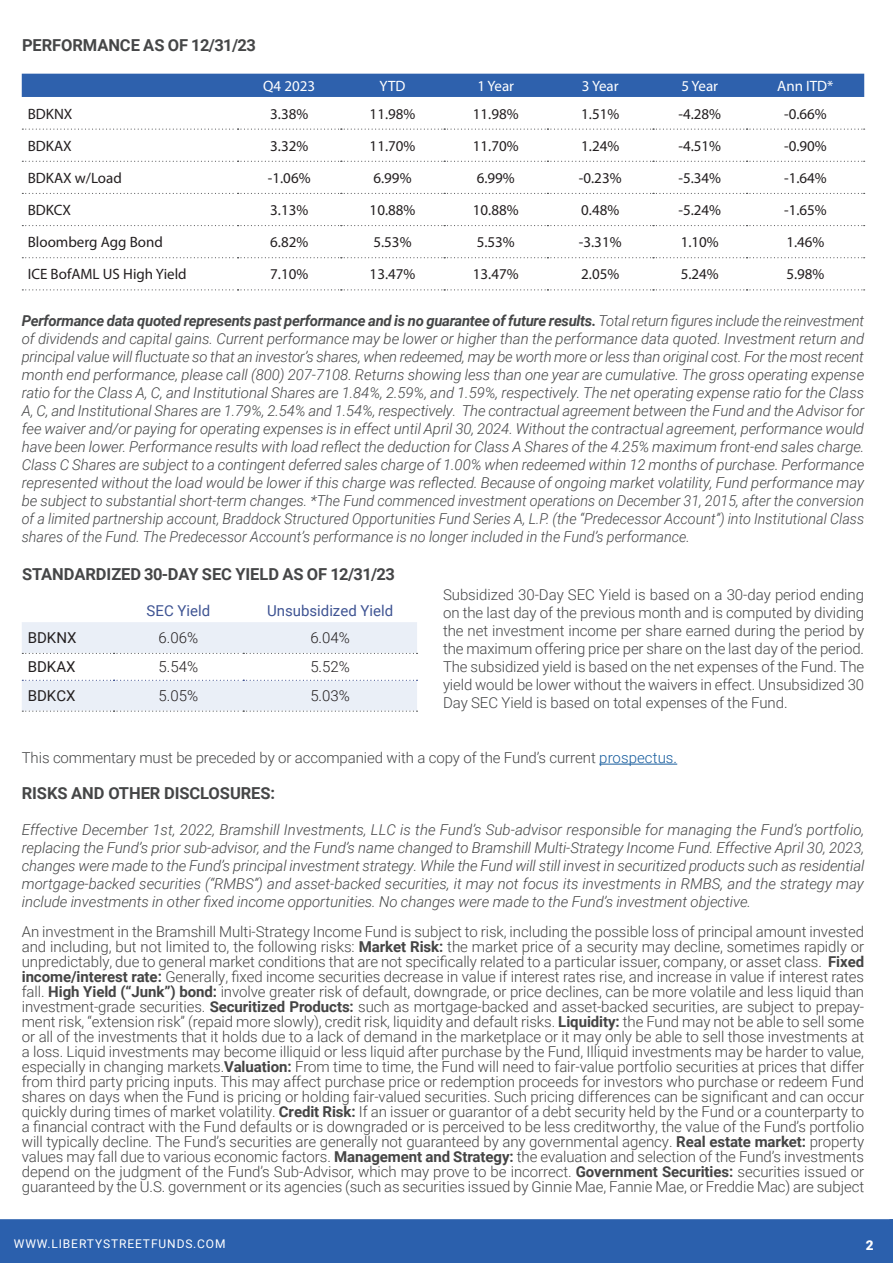
<style>
.page{position:relative;width:893px;height:1263px;background:#fff}
.page>*{position:absolute;margin:0;border:0;box-sizing:border-box;transform-origin:0 0}
.t1{font:700 16.5px "Roboto";letter-spacing:-.005em;color:#454647}
.t2{font:300 15px/15px "Roboto";letter-spacing:-.005em;color:#454545;text-align:justify}
.t3{font:italic 300 15px/18px "Roboto";letter-spacing:-.005em;color:#454647;text-align:justify}
.t4{font:300 15px/18px "Roboto";letter-spacing:-.005em;color:#454647;text-align:justify}
.t5{font:15px "Myriad Pro";color:#231f20}
.t6{font:15px "Myriad Pro";color:#fff}
.t7{font:300 15px "Roboto";color:#231f20}
.t8{font:15px "Roboto";color:#3f5493}
.t9{font:15px "Roboto";color:#231f20}
.t10{font:900 13.5px "Roboto";color:#fff}
.t11{font:12px "Roboto";letter-spacing:.075em;color:#fff}
.s1{font-weight:700}
.s2{color:#454648}
.s3{color:#175d9e}
</style>
<div class="page">
<hr style="left:599px;top:764px;width:78px;height:1px;background:#175d9e">
<div style="left:22px;top:74px;width:842px;height:23px;background:#2e61ad"></div>
<svg style="left:22px;top:129px;width:843px;height:1px"></svg>
<svg style="left:22px;top:161px;width:843px;height:1px"></svg>
<svg style="left:22px;top:193px;width:843px;height:1px"></svg>
<svg style="left:22px;top:225px;width:843px;height:1px"></svg>
<svg style="left:22px;top:257px;width:843px;height:1px"></svg>
<svg style="left:22px;top:289px;width:843px;height:1px"></svg>
<div style="left:0;top:1219px;width:893px;height:44px;background:#2b60ad"></div>
<svg style="left:22px;top:622px;width:395px;height:90px"></svg>
<p class="t1" style="left:22px;top:34px;width:235px">PERFORMANCE AS OF 12/31/23</p>
<p class="t6" style="left:263px;top:77px;width:53px">Q4 2023</p>
<p class="t6" style="left:379px;top:77px;width:28px">YTD</p>
<p class="t6" style="left:477px;top:77px;width:38px">1 Year</p>
<p class="t6" style="left:582px;top:77px;width:38px">3 Year</p>
<p class="t6" style="left:681px;top:77px;width:38px">5 Year</p>
<p class="t6" style="left:777px;top:77px;width:58px">Ann ITD*</p>
<p class="t5" style="left:28px;top:104px;width:46px">BDKNX</p>
<p class="t5" style="left:270px;top:104px;width:40px">3.38%</p>
<p class="t5" style="left:370px;top:104px;width:47px">11.98%</p>
<p class="t5" style="left:473px;top:104px;width:47px">11.98%</p>
<p class="t5" style="left:581px;top:104px;width:40px">1.51%</p>
<p class="t5" style="left:678px;top:104px;width:44px">-4.28%</p>
<p class="t5" style="left:784px;top:104px;width:44px">-0.66%</p>
<p class="t5" style="left:28px;top:137px;width:45px">BDKAX</p>
<p class="t5" style="left:270px;top:137px;width:40px">3.32%</p>
<p class="t5" style="left:370px;top:137px;width:47px">11.70%</p>
<p class="t5" style="left:473px;top:137px;width:47px">11.70%</p>
<p class="t5" style="left:581px;top:137px;width:40px">1.24%</p>
<p class="t5" style="left:678px;top:137px;width:44px">-4.51%</p>
<p class="t5" style="left:784px;top:137px;width:44px">-0.90%</p>
<p class="t5" style="left:28px;top:169px;width:96px">BDKAX w/Load</p>
<p class="t5" style="left:268px;top:169px;width:44px">-1.06%</p>
<p class="t5" style="left:373px;top:169px;width:40px">6.99%</p>
<p class="t5" style="left:477px;top:169px;width:40px">6.99%</p>
<p class="t5" style="left:579px;top:169px;width:44px">-0.23%</p>
<p class="t5" style="left:678px;top:169px;width:44px">-5.34%</p>
<p class="t5" style="left:784px;top:169px;width:44px">-1.64%</p>
<p class="t5" style="left:28px;top:201px;width:45px">BDKCX</p>
<p class="t5" style="left:270px;top:201px;width:40px">3.13%</p>
<p class="t5" style="left:370px;top:201px;width:47px">10.88%</p>
<p class="t5" style="left:473px;top:201px;width:47px">10.88%</p>
<p class="t5" style="left:581px;top:201px;width:40px">0.48%</p>
<p class="t5" style="left:678px;top:201px;width:44px">-5.24%</p>
<p class="t5" style="left:784px;top:201px;width:44px">-1.65%</p>
<p class="t5" style="left:28px;top:233px;width:137px">Bloomberg Agg Bond</p>
<p class="t5" style="left:270px;top:233px;width:40px">6.82%</p>
<p class="t5" style="left:373px;top:233px;width:40px">5.53%</p>
<p class="t5" style="left:477px;top:233px;width:40px">5.53%</p>
<p class="t5" style="left:579px;top:233px;width:44px">-3.31%</p>
<p class="t5" style="left:681px;top:233px;width:40px">1.10%</p>
<p class="t5" style="left:786px;top:233px;width:40px">1.46%</p>
<p class="t5" style="left:28px;top:265px;width:160px">ICE BofAML US High Yield</p>
<p class="t5" style="left:270px;top:265px;width:40px">7.10%</p>
<p class="t5" style="left:370px;top:265px;width:47px">13.47%</p>
<p class="t5" style="left:473px;top:265px;width:47px">13.47%</p>
<p class="t5" style="left:581px;top:265px;width:40px">2.05%</p>
<p class="t5" style="left:681px;top:265px;width:40px">5.24%</p>
<p class="t5" style="left:786px;top:265px;width:40px">5.98%</p>
<p class="t3" style="left:22px;top:312px;width:844px"><span class="s1">Performance data quoted represents past performance and is no guarantee of future results.</span> Total return figures include the reinvestment of dividends and capital gains. Current performance may be lower or higher than the performance data quoted. Investment return and principal value will fluctuate so that an investor’s shares, when redeemed, may be worth more or less than original cost. For the most recent month end performance, please call (800) 207-7108. Returns showing less than one year are cumulative. The gross operating expense ratio for the Class A, C, and Institutional Shares are 1.84%, 2.59%, and 1.59%, respectively. The net operating expense ratio for the Class A, C, and Institutional Shares are 1.79%, 2.54% and 1.54%, respectively. The contractual agreement between the Fund and the Advisor for fee waiver and/or paying for operating expenses is in effect until April 30, 2024. Without the contractual agreement, performance would have been lower. Performance results with load reflect the deduction for Class A Shares of the 4.25% maximum front-end sales charge.<br>Class C Shares are subject to a contingent deferred sales charge of 1.00% when redeemed within 12 months of purchase. Performance represented without the load would be lower if this charge was reflected. Because of ongoing market volatility, Fund performance may be subject to substantial short-term changes. <span class="s2">*The Fund commenced investment operations on December 31, 2015, after the conversion of a limited partnership account, Braddock Structured Opportunities Fund Series A, L.P. (the “Predecessor Account”) into Institutional Class shares of the Fund. The Predecessor Account’s performance is no longer included in the Fund’s performance.</span></p>
<p class="t1" style="left:22px;top:562px;width:374px">STANDARDIZED 30-DAY SEC YIELD AS OF 12/31/23</p>
<p class="t8" style="left:147px;top:600px;width:65px">SEC Yield</p>
<p class="t8" style="left:267px;top:600px;width:128px">Unsubsidized Yield</p>
<p class="t9" style="left:28px;top:628px;width:50px">BDKNX</p>
<p class="t7" style="left:159px;top:628px;width:41px">6.06%</p>
<p class="t7" style="left:310px;top:628px;width:41px">6.04%</p>
<p class="t9" style="left:28px;top:657px;width:49px">BDKAX</p>
<p class="t7" style="left:159px;top:657px;width:41px">5.54%</p>
<p class="t7" style="left:310px;top:657px;width:41px">5.52%</p>
<p class="t9" style="left:28px;top:685px;width:49px">BDKCX</p>
<p class="t7" style="left:159px;top:685px;width:41px">5.05%</p>
<p class="t7" style="left:310px;top:685px;width:41px">5.03%</p>
<p class="t4" style="left:443px;top:585px;width:423px">Subsidized 30-Day SEC Yield is based on a 30-day period ending on the last day of the previous month and is computed by dividing the net investment income per share earned during the period by the maximum offering price per share on the last day of the period.<br>The subsidized yield is based on the net expenses of the Fund. The yield would be lower without the waivers in effect. Unsubsidized 30<br>Day SEC Yield is based on total expenses of the Fund.</p>
<p class="t4" style="left:22px;top:748px;width:657px">This commentary must be preceded by or accompanied with a copy of the Fund’s current <span class="s3">prospectus.</span></p>
<p class="t1" style="left:22px;top:781px;width:255px">RISKS AND OTHER DISCLOSURES:</p>
<p class="t3" style="left:22px;top:820px;width:844px">Effective December 1st, 2022, Bramshill Investments, LLC is the Fund’s Sub-advisor responsible for managing the Fund’s portfolio, replacing the Fund’s prior sub-advisor, and the Fund’s name changed to Bramshill Multi-Strategy Income Fund. Effective April 30, 2023, changes were made to the Fund’s principal investment strategy. While the Fund will still invest in securitized products such as residential mortgage-backed securities (“RMBS”) and asset-backed securities, it may not focus its investments in RMBS, and the strategy may include investments in other fixed income opportunities. No changes were made to the Fund’s investment objective.</p>
<p class="t2" style="left:22px;top:924px;width:844px">An investment in the Bramshill Multi-Strategy Income Fund is subject to risk, including the possible loss of principal amount invested and including, but not limited to, the following risks: <span class="s1">Market Risk:</span> the market price of a security may decline, sometimes rapidly or unpredictably, due to general market conditions that are not specifically related to a particular issuer, company, or asset class. <span class="s1">Fixed income/interest rate:</span> Generally, fixed income securities decrease in value if interest rates rise, and increase in value if interest rates fall. <span class="s1">High Yield (“Junk”) bond:</span> involve greater risk of default, downgrade, or price declines, can be more volatile and less liquid than investment-grade securities. <span class="s1">Securitized Products:</span> such as mortgage-backed and asset-backed securities, are subject to prepay&shy;ment risk, “extension risk” (repaid more slowly), credit risk, liquidity and default risks. <span class="s1">Liquidity:</span> the Fund may not be able to sell some or all of the investments that it holds due to a lack of demand in the marketplace or it may only be able to sell those investments at a loss. Liquid investments may become illiquid or less liquid after purchase by the Fund, Illiquid investments may be harder to value, especially in changing markets.<span class="s1">Valuation:</span> From time to time, the Fund will need to fair-value portfolio securities at prices that differ from third party pricing inputs. This may affect purchase price or redemption proceeds for investors who purchase or redeem Fund shares on days when the Fund is pricing or holding fair-valued securities. Such pricing differences can be significant and can occur quickly during times of market volatility. <span class="s1">Credit Risk:</span> If an issuer or guarantor of a debt security held by the Fund or a counterparty to a financial contract with the Fund defaults or is downgraded or is perceived to be less creditworthy, the value of the Fund’s portfolio will typically decline. The Fund’s securities are generally not guaranteed by any governmental agency. <span class="s1">Real estate market:</span> property values may fall due to various economic factors. <span class="s1">Management and Strategy:</span> the evaluation and selection of the Fund’s investments depend on the judgment of the Fund’s Sub-Advisor, which may prove to be incorrect. <span class="s1">Government Securities:</span> securities issued or guaranteed by the U.S. government or its agencies (such as securities issued by Ginnie Mae, Fannie Mae, or Freddie Mac) are subject</p>
<p class="t11" style="left:14px;top:1235px;width:213px">WWW.LIBERTYSTREETFUNDS.COM</p>
<p class="t10" style="left:866px;top:1235px;width:9px">2</p>
</div>
